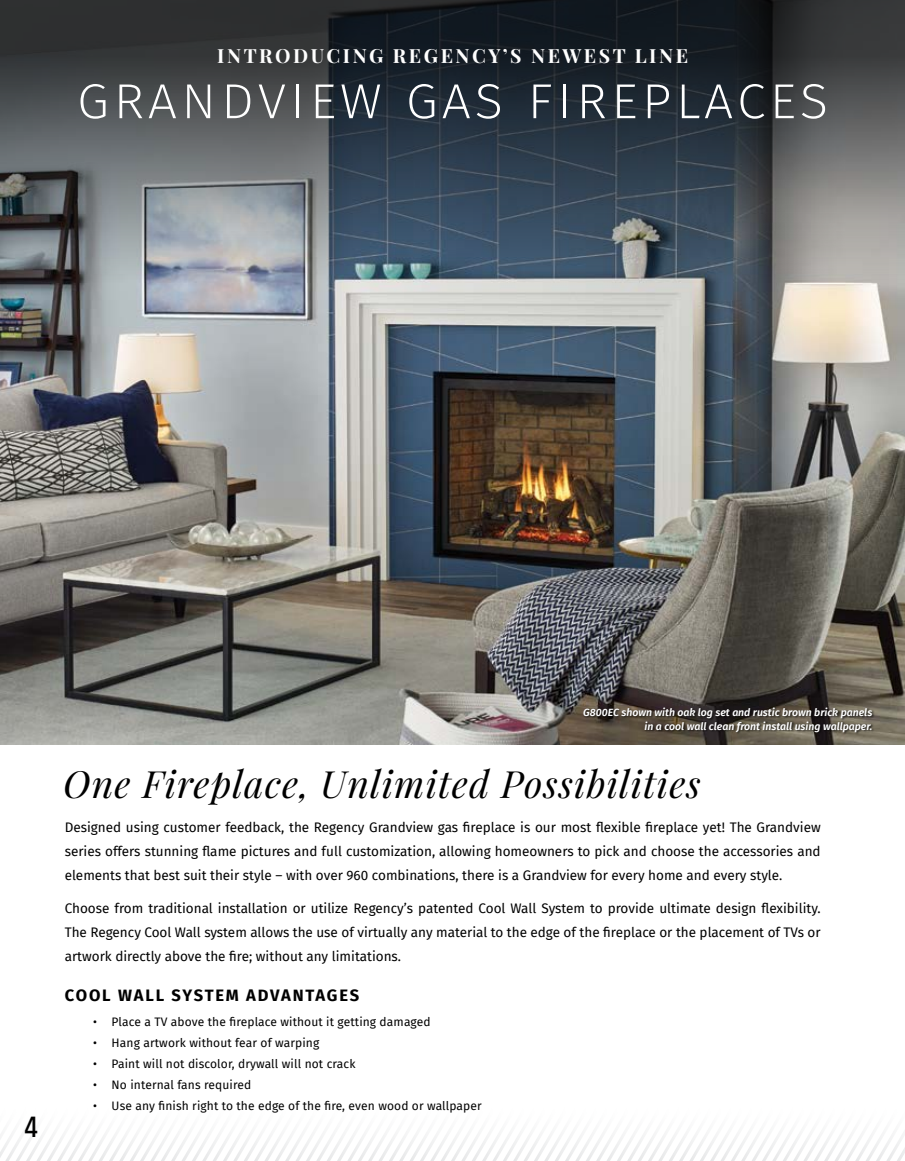
<style>
.page{position:relative;width:905px;height:1161px;background:#fff}
.page>*{position:absolute;margin:0;border:0;box-sizing:border-box;transform-origin:0 0}
.t1{font:200 60px "Fira Sans";letter-spacing:.05em;color:#fff}
.t2{font:italic 37.5px "Playfair Display";letter-spacing:.03em;color:#000}
.t3{font:500 30px "Khand";color:#000}
.t4{font:700 19.5px "Playfair Display";letter-spacing:.13em;color:#fff}
.t5{font:700 16.5px "Fira Sans";letter-spacing:.11em;color:#000}
.t6{font:13.5px/24px "Fira Sans";color:#000;text-align:justify}
.t7{font:12px "Fira Sans";letter-spacing:.01em;color:#000}
.t8{font:italic 600 10.5px/13.5px "Fira Sans";color:#fff;text-align:right}
</style>
<div class="page">
<svg style="left:0;top:1134px;width:904px;height:27px"></svg>
<svg style="left:904px;top:34px;width:1px;height:72px"></svg>
<img style="left:0;top:323px;width:904px;height:421px">
<svg style="left:0;top:0;width:904px;height:323px;background:#555c62"></svg>
<div style="left:583px;top:707px;width:292px;height:28px;background:#000;opacity:.75"></div>
<h3 class="t4" style="left:217px;top:43px;width:472px">INTRODUCING REGENCY’S NEWEST LINE</h3>
<h1 class="t1" style="left:76px;top:55px;width:753px">grandview gas fireplaces</h1>
<h3 class="t3" style="left:25px;top:1108px;width:14px">4</h3>
<p class="t8" style="left:583px;top:705px;width:291px">G800EC shown with oak log set and rustic brown brick panels in a cool wall clean front install using wallpaper.</p>
<h2 class="t2" style="left:63px;top:759px;width:639px">One Fireplace, Unlimited Possibilities</h2>
<p class="t6" style="left:65px;top:815px;width:757px">Designed using customer feedback, the Regency Grandview gas fireplace is our most flexible fireplace yet! The Grandview series offers stunning flame pictures and full customization, allowing homeowners to pick and choose the accessories and elements that best suit their style – with over 960 combinations, there is a Grandview for every home and every style.</p>
<p class="t6" style="left:65px;top:896px;width:757px">Choose from traditional installation or utilize Regency’s patented Cool Wall System to provide ultimate design flexibility.<br>The Regency Cool Wall system allows the use of virtually any material to the edge of the fireplace or the placement of TVs or artwork directly above the fire; without any limitations.</p>
<p class="t5" style="left:65px;top:982px;width:296px">COOL WALL SYSTEM ADVANTAGES</p>
<p class="t7" style="left:93px;top:1013px;width:339px">• Place a TV above the fireplace without it getting damaged</p>
<p class="t7" style="left:93px;top:1034px;width:227px">• Hang artwork without fear of warping</p>
<p class="t7" style="left:93px;top:1055px;width:264px">• Paint will not discolor, drywall will not crack</p>
<p class="t7" style="left:93px;top:1076px;width:159px">• No internal fans required</p>
<p class="t7" style="left:93px;top:1097px;width:390px">• Use any finish right to the edge of the fire, even wood or wallpaper</p>
</div>
